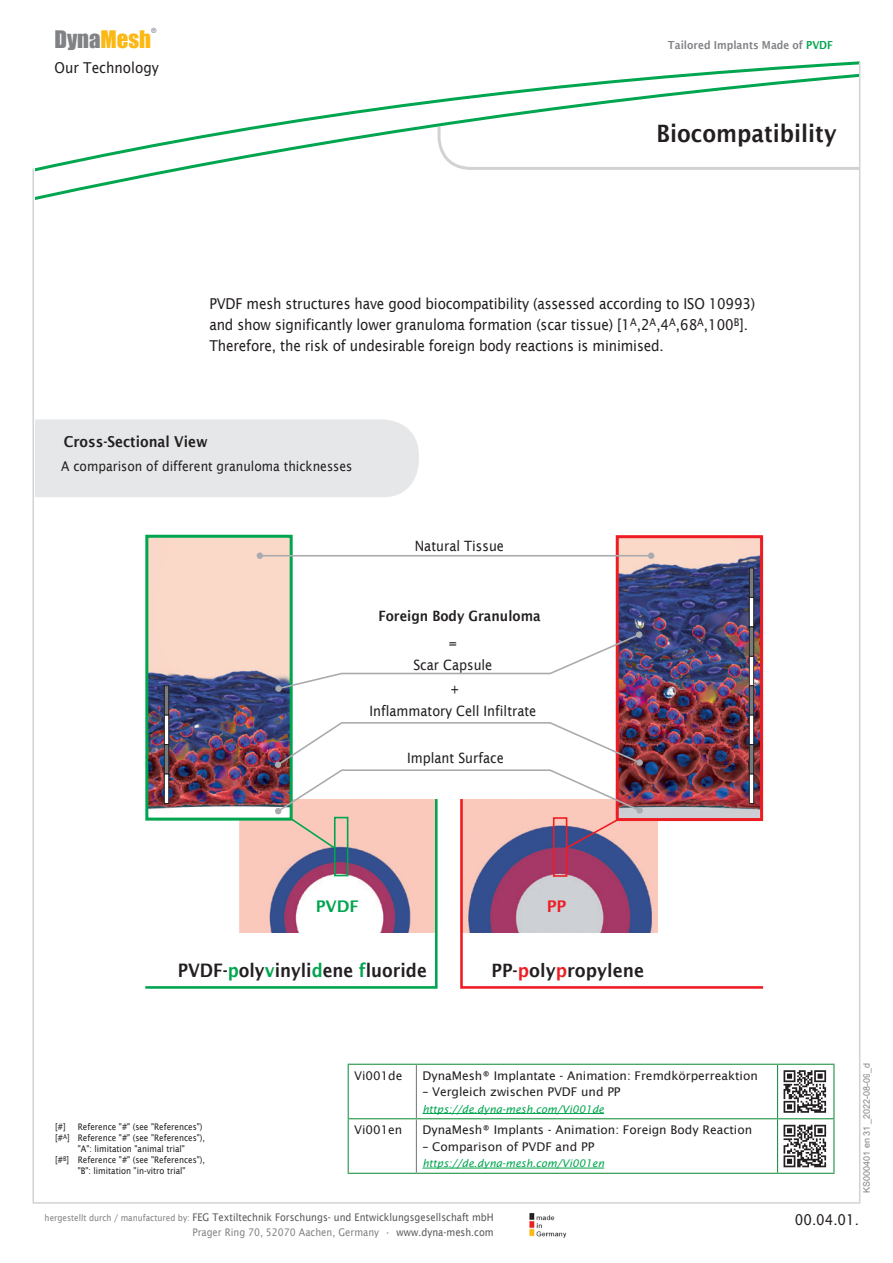
<style>
.page{position:relative;width:893px;height:1263px;background:#fff}
.page>*{position:absolute;margin:0;border:0;box-sizing:border-box;transform-origin:0 0}
.t1{font:600 24px "Lucida Sans";color:#231f20;scale:.9 1}
.t2{font:22.2px "Impact";color:#808285}
.t3{font:600 18.6px "Lucida Sans";color:#231f20;scale:.9 1}
.t4{font:600 18.45px "Lucida Sans";color:#231f20;scale:.93 1}
.t5{font:600 16.05px "Lucida Sans";color:#00a54f}
.t6{font:600 16.05px "Lucida Sans";color:#ee1d23}
.t7{font:15px/21px "Lucida Sans";letter-spacing:-.01em;color:#231f20;scale:.9 1}
.t8{font:600 15px "Lucida Sans";color:#231f20;scale:.9 1}
.t9{font:14.25px/22.2px "Lucida Sans";color:#231f20;text-align:center;scale:.9 1}
.t10{font:600 14.25px "Lucida Sans";color:#231f20;scale:.9 1}
.t11{font:13.5px "Lucida Sans";color:#231f20;scale:.9 1}
.t12{font:12px "Lucida Sans";color:#231f20}
.t13{font:600 11.1px "Lucida Sans";color:#808285;scale:.9 1}
.t14{font:10.5px/15px "Lucida Sans";color:#57585a;text-align:right;scale:.9 1}
.t15{font:italic 10.5px "Lucida Sans";color:#00a54f}
.t16{font:9px "Lucida Sans";color:#231f20;scale:.9 1}
.t17{font:9px "Arial";color:#808285}
.t18{font:7.05px "Impact";color:#808285}
.s1{color:#fcb814}
.s2{color:#00a54f}
.s3{color:#ee1d23}
.s4{font-size:9px;color:#808285}
.s5{color:#808285}
</style>
<div class="page">
<img style="left:620px;top:539px;width:139px;height:257px">
<div style="left:616px;top:535px;width:147px;height:286px;border:3px solid #ee1d23"></div>
<div style="left:749px;top:656px;width:5px;height:30px;background:#fff"></div>
<div style="left:749px;top:656px;width:5px;height:30px;border:1px solid #231f20"></div>
<div style="left:749px;top:686px;width:5px;height:29px;background:#7a7c7f"></div>
<div style="left:749px;top:685px;width:5px;height:30px;border:1px solid #231f20"></div>
<div style="left:749px;top:568px;width:5px;height:29px;background:#7a7c7f"></div>
<div style="left:749px;top:568px;width:5px;height:30px;border:1px solid #231f20"></div>
<div style="left:749px;top:715px;width:5px;height:29px;background:#fff"></div>
<div style="left:749px;top:715px;width:5px;height:30px;border:1px solid #231f20"></div>
<div style="left:749px;top:597px;width:5px;height:30px;background:#fff"></div>
<div style="left:749px;top:597px;width:5px;height:30px;border:1px solid #231f20"></div>
<div style="left:749px;top:744px;width:5px;height:30px;background:#7a7c7f"></div>
<div style="left:749px;top:744px;width:5px;height:30px;border:1px solid #231f20"></div>
<div style="left:749px;top:627px;width:5px;height:29px;background:#7a7c7f"></div>
<div style="left:749px;top:626px;width:5px;height:31px;border:1px solid #231f20"></div>
<div style="left:749px;top:774px;width:5px;height:29px;background:#fff"></div>
<div style="left:749px;top:774px;width:5px;height:30px;border:1px solid #231f20"></div>
<img style="left:149px;top:539px;width:140px;height:257px">
<div style="left:145px;top:535px;width:148px;height:286px;border:3px solid #00a54f"></div>
<div style="left:164px;top:686px;width:5px;height:29px;background:#7a7c7f"></div>
<div style="left:164px;top:685px;width:5px;height:30px;border:1px solid #231f20"></div>
<div style="left:164px;top:715px;width:5px;height:29px;background:#fff"></div>
<div style="left:164px;top:715px;width:5px;height:30px;border:1px solid #231f20"></div>
<div style="left:164px;top:744px;width:5px;height:30px;background:#7a7c7f"></div>
<div style="left:164px;top:744px;width:5px;height:30px;border:1px solid #231f20"></div>
<div style="left:164px;top:774px;width:5px;height:29px;background:#fff"></div>
<div style="left:164px;top:774px;width:5px;height:30px;border:1px solid #231f20"></div>
<hr style="left:260px;top:555px;width:391px;height:1px;background:#aaabaf">
<div style="left:257px;top:552px;width:6px;height:7px;background:#aaabaf;border-radius:50%"></div>
<div style="left:648px;top:552px;width:6px;height:7px;background:#aaabaf;border-radius:50%"></div>
<hr style="left:341px;top:673px;width:209px;height:1px;background:#aaabaf">
<hr style="left:341px;top:722px;width:209px;height:2px;background:#aaabaf">
<hr style="left:341px;top:769px;width:209px;height:2px;background:#aaabaf">
<img style="left:275px;top:720px;width:69px;height:76px">
<div style="left:275px;top:761px;width:6px;height:7px;background:#aaabaf;border-radius:50%"></div>
<svg style="left:277px;top:671px;width:67px;height:19px"></svg>
<div style="left:275px;top:685px;width:7px;height:7px;background:#aaabaf;border-radius:50%"></div>
<img style="left:548px;top:720px;width:94px;height:76px">
<div style="left:636px;top:759px;width:7px;height:7px;background:#aaabaf;border-radius:50%"></div>
<svg style="left:548px;top:632px;width:93px;height:44px"></svg>
<div style="left:636px;top:631px;width:6px;height:7px;background:#aaabaf;border-radius:50%"></div>
<svg style="left:145px;top:796px;width:293px;height:193px"></svg>
<svg style="left:460px;top:796px;width:304px;height:193px"></svg>
<hr style="left:348px;top:1064px;width:68px;height:1px;background:#229445">
<hr style="left:348px;top:1065px;width:1px;height:53px;background:#229445">
<hr style="left:416px;top:1064px;width:361px;height:1px;background:#229445">
<hr style="left:777px;top:1064px;width:57px;height:1px;background:#229445">
<hr style="left:777px;top:1065px;width:1px;height:53px;background:#229445">
<hr style="left:833px;top:1065px;width:1px;height:53px;background:#229445">
<hr style="left:348px;top:1118px;width:68px;height:1px;background:#229445">
<hr style="left:348px;top:1119px;width:1px;height:54px;background:#229445">
<hr style="left:416px;top:1118px;width:361px;height:1px;background:#229445">
<hr style="left:777px;top:1118px;width:57px;height:1px;background:#229445">
<hr style="left:777px;top:1119px;width:1px;height:54px;background:#229445">
<hr style="left:833px;top:1119px;width:1px;height:54px;background:#229445">
<hr style="left:348px;top:1173px;width:68px;height:1px;background:#229445">
<hr style="left:416px;top:1173px;width:361px;height:1px;background:#229445">
<hr style="left:777px;top:1173px;width:57px;height:1px;background:#229445">
<hr style="left:416px;top:1065px;width:1px;height:53px;background:#808285">
<hr style="left:416px;top:1119px;width:1px;height:54px;background:#808285">
<hr style="left:422px;top:1113px;width:182px;height:1px;background:#00a54f">
<svg style="left:783px;top:1070px;width:43px;height:43px"></svg>
<hr style="left:422px;top:1168px;width:182px;height:1px;background:#00a54f">
<svg style="left:783px;top:1125px;width:43px;height:42px"></svg>
<div style="left:35px;top:419px;width:384px;height:78px;background:#e6e7e9"></div>
<svg style="left:708px;top:61px;width:152px;height:11px"></svg>
<svg style="left:35px;top:72px;width:824px;height:128px"></svg>
<hr style="left:33px;top:168px;width:1px;height:1034px;background:#d1d2d4">
<hr style="left:33px;top:1202px;width:827px;height:2px;background:#d1d2d4">
<hr style="left:859px;top:62px;width:1px;height:1140px;background:#d1d2d4">
<svg style="left:529px;top:1213px;width:1px;height:24px"></svg>
<img style="left:530px;top:1213px;width:37px;height:25px">
<p class="t18" style="left:151px;top:25px;width:7px">®</p>
<h2 class="t2" style="left:55px;top:22px;width:98px">Dyna<span class="s1">Mesh</span></h2>
<p class="t13" style="left:668px;top:38px;width:185px">Tailored Implants Made of <span class="s2">PVDF</span></p>
<p class="t7" style="left:55px;top:57px;width:117px">Our Technology</p>
<h1 class="t1" style="left:656px;top:119px;width:202px">Biocompatibility</h1>
<p class="t7" style="left:209px;top:293px;width:608px">PVDF mesh structures have good biocompatibility (assessed according to ISO 10993) and show significantly lower granuloma formation (scar tissue) [1<sup>A</sup>,2<sup>A</sup>,4<sup>A</sup>,68<sup>A</sup>,100<sup>B</sup>].<br>Therefore, the risk of undesirable foreign body reactions is minimised.</p>
<p class="t8" style="left:64px;top:433px;width:161px">Cross-Sectional View</p>
<p class="t11" style="left:61px;top:459px;width:325px">A comparison of different granuloma thicknesses</p>
<p class="t9" style="left:415px;top:535px;width:101px">Natural Tissue</p>
<p class="t10" style="left:378px;top:608px;width:182px">Foreign Body Granuloma</p>
<p class="t9" style="left:413px;top:631px;width:89px">=<br>Scar Capsule</p>
<p class="t9" style="left:369px;top:677px;width:187px">+<br>Inflammatory Cell Infiltrate</p>
<p class="t9" style="left:407px;top:747px;width:109px">Implant Surface</p>
<p class="t5" style="left:316px;top:897px;width:45px">PVDF</p>
<p class="t6" style="left:547px;top:897px;width:21px">PP</p>
<p class="t3" style="left:178px;top:960px;width:278px">PVDF-<span class="s2">p</span>oly<span class="s2">v</span>inyli<span class="s2">d</span>ene <span class="s2">f</span>luoride</p>
<p class="t4" style="left:492px;top:960px;width:166px">PP-<span class="s3">p</span>oly<span class="s3">p</span>ropylene</p>
<p class="t16" style="left:55px;top:1122px;width:13px">[#]</p>
<p class="t16" style="left:78px;top:1122px;width:140px">Reference "#" (see "References")</p>
<p class="t16" style="left:55px;top:1133px;width:168px">[#<sup>A</sup>] Reference "#" (see "References"),</p>
<p class="t16" style="left:78px;top:1144px;width:121px">"A": limitation "animal trial"</p>
<p class="t16" style="left:55px;top:1154px;width:168px">[#<sup>B</sup>] Reference "#" (see "References"),</p>
<p class="t16" style="left:78px;top:1165px;width:121px">"B": limitation "in-vitro trial"</p>
<p class="t12" style="left:354px;top:1068px;width:50px">Vi001de</p>
<p class="t12" style="left:422px;top:1068px;width:337px">DynaMesh® Implantate - Animation: Fremdkörperreaktion</p>
<p class="t12" style="left:422px;top:1085px;width:200px">– Vergleich zwischen PVDF und PP</p>
<p class="t15" style="left:422px;top:1103px;width:183px">https://de.dyna-mesh.com/Vi001de</p>
<p class="t12" style="left:354px;top:1123px;width:50px">Vi001en</p>
<p class="t12" style="left:422px;top:1123px;width:331px">DynaMesh® Implants - Animation: Foreign Body Reaction</p>
<p class="t12" style="left:422px;top:1139px;width:173px">– Comparison of PVDF and PP</p>
<p class="t15" style="left:422px;top:1157px;width:183px">https://de.dyna-mesh.com/Vi001en</p>
<p class="t17" style="left:860px;top:1068px;width:7px;rotate:-90deg">d</p>
<p class="t17" style="left:860px;top:1193px;width:131px;rotate:-90deg">KS000401 en0 _2022-08-09_1</p>
<p class="t17" style="left:860px;top:1136px;width:12px;rotate:-90deg">31</p>
<p class="t14" style="left:45px;top:1209px;width:501px"><span class="s4">hergestellt durch / manufactured by:</span> FEG Textiltechnik Forschungs- und Entwicklungsgesellschaft mbH<br><span class="s5">Prager Ring 70, 52070 Aachen, Germany •</span> www.dyna-mesh.com</p>
<p class="t7" style="left:795px;top:1209px;width:73px">00.04.01.</p>
</div>
